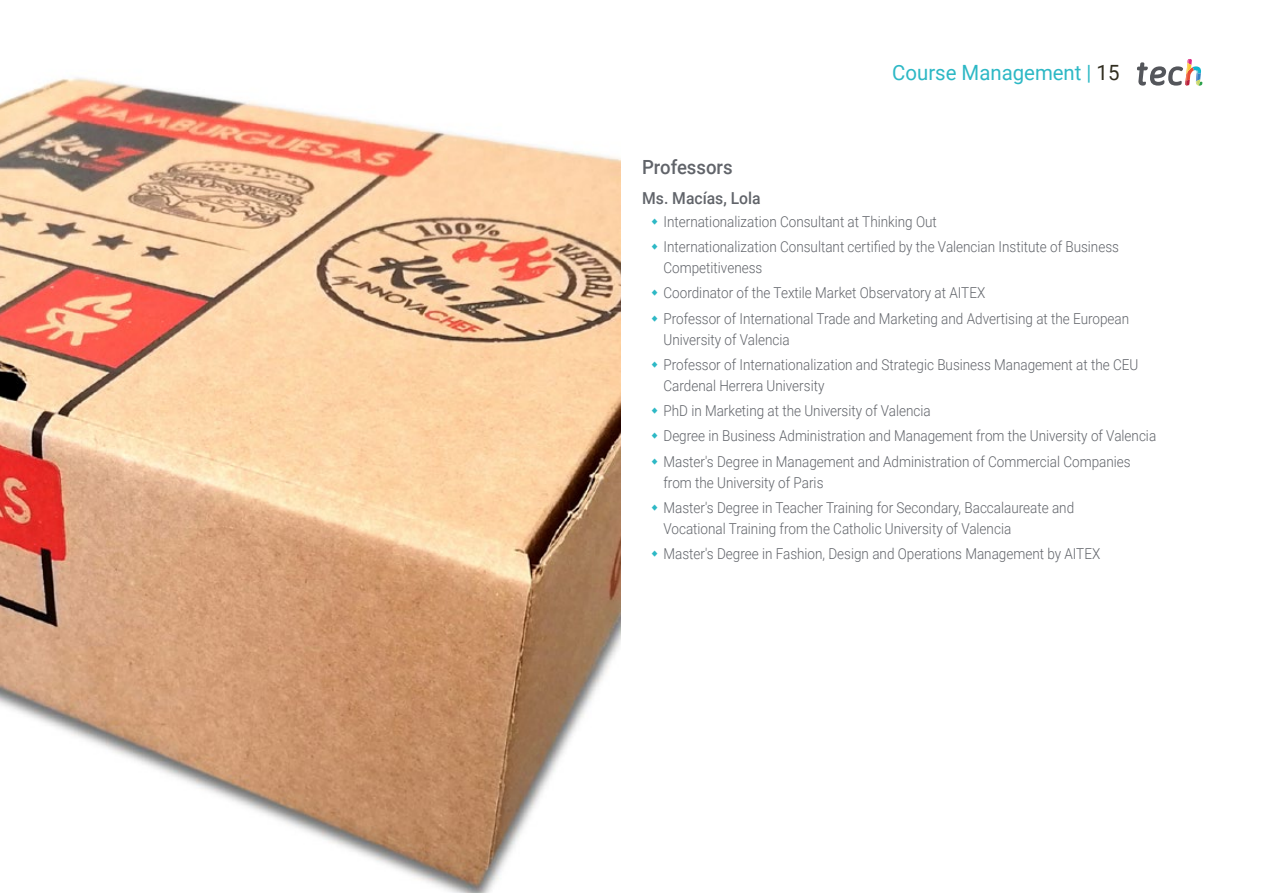
<style>
.page{position:relative;width:1263px;height:893px;background:#fff}
.page>*{position:absolute;margin:0;border:0;box-sizing:border-box;transform-origin:0 0}
.t1{font:21px "Roboto";color:#2db8c5}
.t2{font:500 19.5px "Roboto";color:#61646a;scale:.95 1}
.t3{font:500 16.5px "Roboto";color:#61646a;scale:.95 1}
.t4{font:300 15px/25.2px "Roboto";color:#61646a;scale:.9 1}
.s1{color:#312e20}
</style>
<div class="page">
<svg style="left:1137px;top:59px;width:65px;height:27px"></svg>
<img style="left:0;top:77px;width:621px;height:816px">
<h1 class="t1" style="left:892px;top:57px;width:229px">Course Management | <span class="s1">15</span></h1>
<h2 class="t2" style="left:642px;top:154px;width:97px">Professors</h2>
<p class="t3" style="left:642px;top:186px;width:126px">Ms. Macías, Lola</p>
<p class="t4" style="left:663px;top:208px;width:508px">Internationalization Consultant at Thinking Out<br>Internationalization Consultant certified by the Valencian Institute of Business</p>
<p class="t4" style="left:663px;top:255px;width:519px">Competitiveness<br>Coordinator of the Textile Market Observatory at AITEX<br>Professor of International Trade and Marketing and Advertising at the European</p>
<p class="t4" style="left:663px;top:326px;width:529px">University of Valencia<br>Professor of Internationalization and Strategic Business Management at the CEU</p>
<p class="t4" style="left:663px;top:372px;width:549px">Cardenal Herrera University<br>PhD in Marketing at the University of Valencia<br>Degree in Business Administration and Management from the University of Valencia Master's Degree in Management and Administration of Commercial Companies</p>
<p class="t4" style="left:663px;top:469px;width:458px">from the University of Paris<br>Master's Degree in Teacher Training for Secondary, Baccalaureate and</p>
<p class="t4" style="left:663px;top:515px;width:487px">Vocational Training from the Catholic University of Valencia<br>Master's Degree in Fashion, Design and Operations Management by AITEX</p>
</div>
